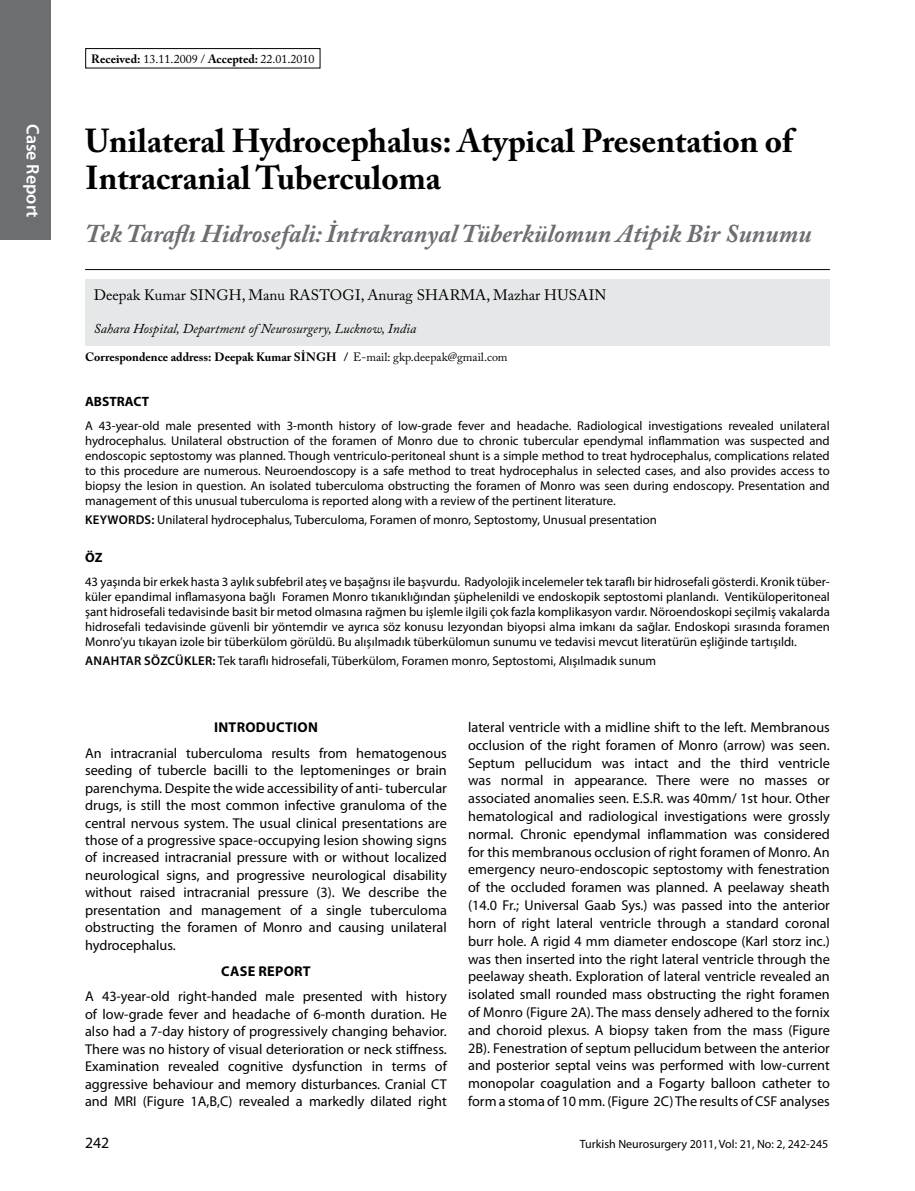
<style>
.page{position:relative;width:915px;height:1191px;background:#fff}
.page>*{position:absolute;margin:0;border:0;box-sizing:border-box;transform-origin:0 0}
.t1{font:700 33px/37.5px "Adobe Caslon Pro";color:#000}
.t2{font:italic 700 25.5px "Adobe Caslon Pro";color:#6d6e71}
.t3{font:600 18px "Myriad Pro";color:#fff}
.t4{font:15.75px "Myriad Pro";color:#000}
.t5{font:15px "Adobe Caslon Pro";letter-spacing:.015em;color:#000}
.t6{font:14.25px/17.9px "Myriad Pro";color:#000;text-align:justify}
.t7{font:700 14.25px "Myriad Pro";letter-spacing:.02em;color:#000}
.t8{font:italic 13.5px "Adobe Caslon Pro";color:#000}
.t9{font:700 13.5px "Myriad Pro";color:#000}
.t10{font:12.75px/15px "Myriad Pro";color:#000;text-align:justify}
.t11{font:700 12px "Adobe Caslon Pro";color:#000}
.t12{font:12px "Myriad Pro";color:#000}
.t13{font:12px "Adobe Caslon Pro";color:#000}
.s1{font-weight:700}
.s2{font-weight:400}
.s3{font-weight:600}
</style>
<div class="page">
<div style="left:0;top:0;width:51px;height:240px;background:#6d6e71"></div>
<div style="left:85px;top:48px;width:235px;height:20px;border:1px solid #000"></div>
<hr style="left:85px;top:269px;width:744px;height:1px;background:#000">
<div style="left:85px;top:279px;width:744px;height:67px;background:#e6e7e8"></div>
<p class="t3" style="left:44px;top:124px;width:95px;rotate:90deg">CASE REPORT</p>
<p class="t13" style="left:91px;top:52px;width:225px"><span class="s1">Received:</span> 13.11.2009 / <span class="s1">Accepted:</span> 22.01.2010</p>
<h1 class="t1" style="left:85px;top:122px;width:709px">Unilateral Hydrocephalus: Atypical Presentation of<br>Intracranial Tuberculoma</h1>
<h2 class="t2" style="left:85px;top:218px;width:727px">Tek Taraflı Hidrosefali: İntrakranyal Tüberkülomun Atipik Bir Sunumu</h2>
<p class="t5" style="left:94px;top:286px;width:514px">Deepak Kumar SIngh, Manu RastogI, Anurag Sharma, Mazhar HusaIn</p>
<p class="t8" style="left:94px;top:320px;width:324px">Sahara Hospital, Department of Neurosurgery, Lucknow, India</p>
<p class="t11" style="left:85px;top:350px;width:424px">Correspondence address: Deepak Kumar Sing h / <span class="s2">E-mail: gkp.deepak@gmail.com</span></p>
<p class="t9" style="left:85px;top:393px;width:65px">ABSTRACT</p>
<p class="t10" style="left:85px;top:417px;width:746px">A 43-year-old male presented with 3-month history of low-grade fever and headache. Radiological investigations revealed unilateral hydrocephalus. Unilateral obstruction of the foramen of Monro due to chronic tubercular ependymal inflammation was suspected and endoscopic septostomy was planned. Though ventriculo-peritoneal shunt is a simple method to treat hydrocephalus, complications related to this procedure are numerous. Neuroendoscopy is a safe method to treat hydrocephalus in selected cases, and also provides access to biopsy the lesion in question. An isolated tuberculoma obstructing the foramen of Monro was seen during endoscopy. Presentation and management of this unusual tuberculoma is reported along with a review of the pertinent literature.</p>
<p class="t10" style="left:85px;top:512px;width:573px"><span class="s3">KEYWORDS:</span> Unilateral hydrocephalus, Tuberculoma, Foramen of monro, Septostomy, Unusual presentation</p>
<p class="t9" style="left:85px;top:549px;width:19px">ÖZ</p>
<p class="t10" style="left:85px;top:574px;width:746px">43 yaşında bir erkek hasta 3 aylık subfebril ateş ve başağrısı ile başvurdu. Radyolojik incelemeler tek taraflı bir hidrosefali gösterdi. Kronik tüber&shy;küler epandimal inflamasyona bağlı Foramen Monro tıkanıklığından şüphelenildi ve endoskopik septostomi planlandı. Ventiküloperitoneal şant hidrosefali tedavisinde basit bir metod olmasına rağmen bu işlemle ilgili çok fazla komplikasyon vardır. Nöroendoskopi seçilmiş vakalarda hidrosefali tedavisinde güvenli bir yöntemdir ve ayrıca söz konusu lezyondan biyopsi alma imkanı da sağlar. Endoskopi sırasında foramen Monro’yu tıkayan izole bir tüberkülom görüldü. Bu alışılmadık tüberkülomun sunumu ve tedavisi mevcut literatürün eşliğinde tartışıldı.</p>
<p class="t10" style="left:85px;top:653px;width:572px"><span class="s3">ANAHTAR SÖZCÜKLER:</span> Tek taraflı hidrosefali, Tüberkülom, Foramen monro, Septostomi, Alışılmadık sunum</p>
<p class="t7" style="left:214px;top:718px;width:105px">INTRODUCTION</p>
<p class="t6" style="left:85px;top:744px;width:363px;line-height:17.4px">An intracranial tuberculoma results from hematogenous seeding of tubercle bacilli to the leptomeninges or brain parenchyma. Despite the wide accessibility of anti- tubercular drugs, is still the most common infective granuloma of the central nervous system. The usual clinical presentations are those of a progressive space-occupying lesion showing signs of increased intracranial pressure with or without localized neurological signs, and progressive neurological disability without raised intracranial pressure (3). We describe the presentation and management of a single tuberculoma obstructing the foramen of Monro and causing unilateral hydrocephalus.</p>
<p class="t7" style="left:221px;top:961px;width:19px">CASE</p>
<p class="t7" style="left:258px;top:961px;width:45px">REPORT</p>
<p class="t6" style="left:85px;top:987px;width:363px;line-height:17.4px">A 43-year-old right-handed male presented with history of low-grade fever and headache of 6-month duration. He also had a 7-day history of progressively changing behavior.<br>There was no history of visual deterioration or neck stiffness.<br>Examination revealed cognitive dysfunction in terms of aggressive behaviour and memory disturbances. Cranial CT and MRI (Figure 1A,B,C) revealed a markedly dilated right</p>
<p class="t6" style="left:468px;top:718px;width:363px">lateral ventricle with a midline shift to the left. Membranous occlusion of the right foramen of Monro (arrow) was seen.<br>Septum pellucidum was intact and the third ventricle was normal in appearance. There were no masses or associated anomalies seen. E.S.R. was 40mm/ 1st hour. Other hematological and radiological investigations were grossly normal. Chronic ependymal inflammation was considered for this membranous occlusion of right foramen of Monro. An emergency neuro-endoscopic septostomy with fenestration of the occluded foramen was planned. A peelaway sheath (14.0 Fr.; Universal Gaab Sys.) was passed into the anterior horn of right lateral ventricle through a standard coronal burr hole. A rigid 4 mm diameter endoscope (Karl storz inc.) was then inserted into the right lateral ventricle through the peelaway sheath. Exploration of lateral ventricle revealed an isolated small rounded mass obstructing the right foramen of Monro (Figure 2A). The mass densely adhered to the fornix and choroid plexus. A biopsy taken from the mass (Figure 2B). Fenestration of septum pellucidum between the anterior and posterior septal veins was performed with low-current monopolar coagulation and a Fogarty balloon catheter to form a stoma of 10 mm. (Figure 2C) The results of CSF analyses</p>
<p class="t4" style="left:85px;top:1133px;width:26px">242</p>
<p class="t12" style="left:579px;top:1137px;width:250px">Turkish Neurosurgery 2011, Vol: 21, No: 2, 242-245</p>
</div>
